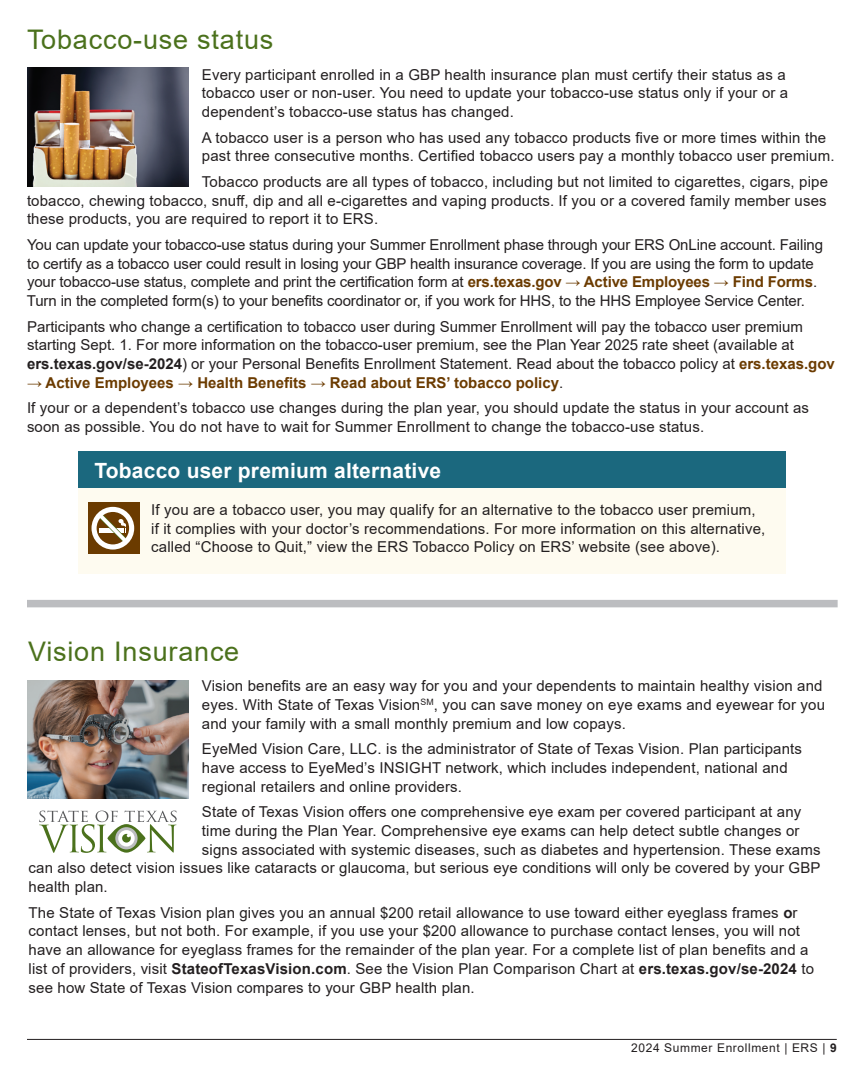
<style>
.page{position:relative;width:864px;height:1080px;background:#fff}
.page>*{position:absolute;margin:0;border:0;box-sizing:border-box;transform-origin:0 0}
.t1{font:27px "Arial";letter-spacing:.03em;color:#4b711c}
.t2{font:700 21px "Arial";letter-spacing:.01em;color:#fff}
.t3{font:15px/18.8px "Arial";letter-spacing:.01em;color:#231f20}
.t4{font:15px/18.8px "Arial";letter-spacing:-.01em;color:#231f20}
.t5{font:700 15px "Arial";color:#6b3b00}
.t6{font:12px "Arial";letter-spacing:.05em;color:#231f20}
.s1{font-weight:700;color:#6b3b00}
.s2{font-weight:700}
.s3{font-weight:400;color:#231f20}
</style>
<div class="page">
<hr style="left:27px;top:1039px;width:810px;height:1px;background:#231f20">
<div style="left:78px;top:461px;width:708px;height:113px;background:#fefbf0"></div>
<div style="left:78px;top:452px;width:708px;height:36px;background:#1b687e"></div>
<div style="left:88px;top:502px;width:51px;height:52px;background:#6b3b00"></div>
<div style="left:92px;top:507px;width:42px;height:43px;border:5px solid #fff;border-radius:50%"></div>
<svg style="left:93px;top:508px;width:40px;height:41px"></svg>
<img style="left:27px;top:68px;width:161px;height:118px">
<div style="left:27px;top:600px;width:811px;height:7px;background:#bcbdc0"></div>
<img style="left:27px;top:680px;width:161px;height:119px">
<svg style="left:39px;top:811px;width:138px;height:42px"></svg>
<h2 class="t1" style="left:27px;top:21px;width:248px">Tobacco-use status</h2>
<p class="t3" style="left:202px;top:65px;width:588px">Every participant enrolled in a GBP health insurance plan must certify their status as a tobacco user or non-user. You need to update your tobacco-use status only if your or a dependent’s tobacco-use status has changed.</p>
<p class="t3" style="left:202px;top:128px;width:634px">A tobacco user is a person who has used any tobacco products five or more times within the past three consecutive months. Certified tobacco users pay a monthly tobacco user premium.</p>
<p class="t3" style="left:27px;top:172px;width:803px;text-align:justify;text-indent:175px">Tobacco products are all types of tobacco, including but not limited to cigarettes, cigars, pipe tobacco, chewing tobacco, snuff, dip and all e-cigarettes and vaping products. If you or a covered family member uses these products, you are required to report it to ERS.</p>
<p class="t4" style="left:27px;top:235px;width:798px">You can update your tobacco-use status during your Summer Enrollment phase through your ERS OnLine account. Failing to certify as a tobacco user could result in losing your GBP health insurance coverage. If you are using the form to update your tobacco-use status, complete and print the certification form at <span class="s1">ers.texas.gov → Active Employees → Find Forms</span>.<br>Turn in the completed form(s) to your benefits coordinator or, if you work for HHS, to the HHS Employee Service Center.</p>
<p class="t3" style="left:27px;top:317px;width:809px">Participants who change a certification to tobacco user during Summer Enrollment will pay the tobacco user premium starting Sept. 1. For more information on the tobacco-user premium, see the Plan Year 2025 rate sheet (available at <span class="s2">ers.texas.gov/se-2024</span>) or your Personal Benefits Enrollment Statement. Read about the tobacco policy at <span class="s1">ers.texas.gov</span></p>
<p class="t5" style="left:27px;top:372px;width:538px">→ Active Employees → Health Benefits → Read about ERS’ tobacco policy<span class="s3">.</span></p>
<p class="t3" style="left:27px;top:399px;width:784px">If your or a dependent’s tobacco use changes during the plan year, you should update the status in your account as soon as possible. You do not have to wait for Summer Enrollment to change the tobacco-use status.</p>
<h3 class="t2" style="left:94px;top:455px;width:348px">Tobacco user premium alternative</h3>
<p class="t3" style="left:151px;top:500px;width:616px">If you are a tobacco user, you may qualify for an alternative to the tobacco user premium, if it complies with your doctor’s recommendations. For more information on this alternative, called “Choose to Quit,” view the ERS Tobacco Policy on ERS’ website (see above).</p>
<h2 class="t1" style="left:28px;top:633px;width:213px">Vision Insurance</h2>
<p class="t3" style="left:202px;top:676px;width:625px">Vision benefits are an easy way for you and your dependents to maintain healthy vision and eyes. With State of Texas Vision<sup>SM</sup>, you can save money on eye exams and eyewear for you and your family with a small monthly premium and low copays.</p>
<p class="t3" style="left:202px;top:739px;width:602px">EyeMed Vision Care, LLC. is the administrator of State of Texas Vision. Plan participants have access to EyeMed’s INSIGHT network, which includes independent, national and regional retailers and online providers.</p>
<p class="t3" style="left:202px;top:802px;width:601px">State of Texas Vision offers one comprehensive eye exam per covered participant at any</p>
<p class="t3" style="left:202px;top:821px;width:599px">time during the Plan Year. Comprehensive eye exams can help detect subtle changes or</p>
<p class="t3" style="left:202px;top:840px;width:620px">signs associated with systemic diseases, such as diabetes and hypertension. These exams</p>
<p class="t3" style="left:29px;top:859px;width:793px">can also detect vision issues like cataracts or glaucoma, but serious eye conditions will only be covered by your GBP</p>
<p class="t3" style="left:29px;top:877px;width:81px">health plan.</p>
<p class="t3" style="left:29px;top:903px;width:787px">The State of Texas Vision plan gives you an annual $200 retail allowance to use toward either eyeglass frames <span class="s2">o</span>r contact lenses, but not both. For example, if you use your $200 allowance to purchase contact lenses, you will not have an allowance for eyeglass frames for the remainder of the plan year. For a complete list of plan benefits and a list of providers, visit <span class="s2">StateofTexasVision.com</span>. See the Vision Plan Comparison Chart at <span class="s2">ers.texas.gov/se-2024</span> to see how State of Texas Vision compares to your GBP health plan.</p>
<p class="t6" style="left:631px;top:1040px;width:207px">2024 Summer Enrollment | ERS | <span class="s2">9</span></p>
</div>
